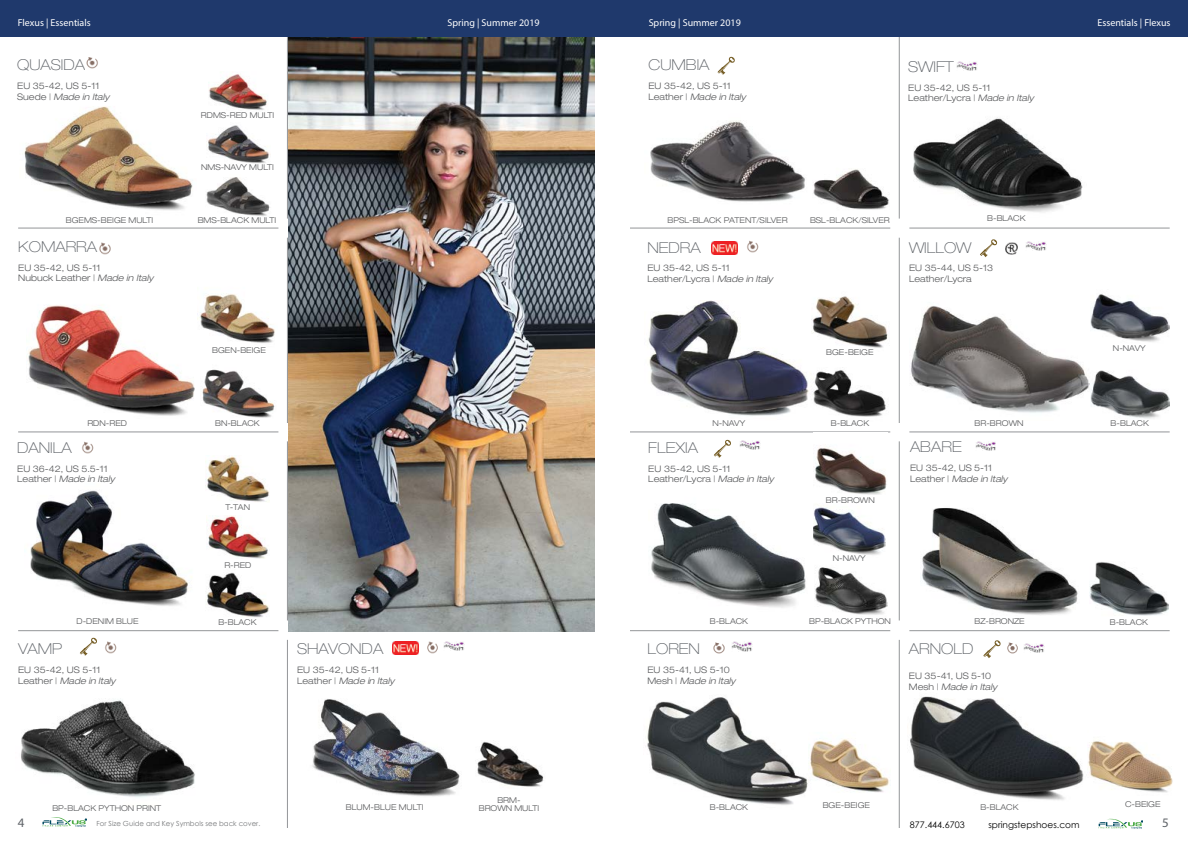
<style>
.page{position:relative;width:1188px;height:846px;background:#fff}
.page>*{position:absolute;margin:0;border:0;box-sizing:border-box;transform-origin:0 0}
.t1{font:100 expanded 15px "Helvetica Neue LT Pro";color:#5d6166}
.t2{font:13px "Myriad Pro";color:#5d6166}
.t3{font:10px "Myriad Pro";color:#fff}
.t4{font:300 expanded 9px/10.8px "Helvetica Neue LT Pro";color:#58595b}
.t5{font:9px "Century Gothic";color:#000}
.t6{font:300 expanded 8px/8px "Helvetica Neue LT Pro";color:#58595b;text-align:center}
.t7{font:7px "Century Gothic";color:#757779}
.s1{font-style:italic}
</style>
<div class="page">
<hr style="left:899px;top:18px;width:1px;height:201px;background:#939598">
<hr style="left:630px;top:228px;width:260px;height:1px;background:#939598">
<hr style="left:630px;top:432px;width:260px;height:1px;background:#939598">
<hr style="left:630px;top:631px;width:260px;height:1px;background:#939598">
<hr style="left:909px;top:228px;width:261px;height:1px;background:#939598">
<hr style="left:909px;top:432px;width:261px;height:1px;background:#939598">
<hr style="left:909px;top:631px;width:261px;height:1px;background:#939598">
<hr style="left:899px;top:238px;width:1px;height:185px;background:#939598">
<hr style="left:899px;top:441px;width:1px;height:179px;background:#939598">
<hr style="left:899px;top:640px;width:1px;height:188px;background:#939598">
<hr style="left:287px;top:18px;width:1px;height:201px;background:#939598">
<hr style="left:18px;top:228px;width:260px;height:1px;background:#939598">
<hr style="left:18px;top:432px;width:260px;height:1px;background:#939598">
<hr style="left:18px;top:631px;width:260px;height:1px;background:#939598">
<hr style="left:298px;top:631px;width:260px;height:1px;background:#939598">
<hr style="left:287px;top:238px;width:1px;height:185px;background:#939598">
<hr style="left:287px;top:441px;width:1px;height:179px;background:#939598">
<hr style="left:287px;top:640px;width:1px;height:188px;background:#939598">
<img style="left:288px;top:36px;width:307px;height:595px">
<img style="left:911px;top:257px;width:178px;height:156px">
<img style="left:1090px;top:370px;width:79px;height:49px">
<img style="left:1091px;top:294px;width:79px;height:48px">
<img style="left:1026px;top:242px;width:21px;height:9px">
<svg style="left:1005px;top:242px;width:13px;height:13px"></svg>
<svg style="left:980px;top:239px;width:17px;height:18px"></svg>
<img style="left:815px;top:567px;width:73px;height:48px">
<img style="left:649px;top:503px;width:158px;height:129px">
<img style="left:813px;top:504px;width:72px;height:51px">
<img style="left:815px;top:448px;width:72px;height:47px">
<img style="left:740px;top:440px;width:21px;height:9px">
<svg style="left:714px;top:440px;width:17px;height:18px"></svg>
<img style="left:21px;top:700px;width:174px;height:97px">
<img style="left:105px;top:641px;width:12px;height:13px">
<svg style="left:80px;top:638px;width:17px;height:18px"></svg>
<img style="left:30px;top:490px;width:162px;height:116px">
<img style="left:207px;top:572px;width:62px;height:45px">
<img style="left:208px;top:515px;width:60px;height:44px">
<img style="left:207px;top:456px;width:62px;height:46px">
<img style="left:82px;top:441px;width:12px;height:13px">
<img style="left:922px;top:508px;width:156px;height:107px">
<img style="left:1089px;top:562px;width:80px;height:54px">
<img style="left:975px;top:442px;width:21px;height:9px">
<img style="left:909px;top:66px;width:178px;height:163px">
<img style="left:957px;top:61px;width:21px;height:9px">
<img style="left:26px;top:305px;width:169px;height:128px">
<img style="left:197px;top:293px;width:78px;height:50px">
<img style="left:202px;top:369px;width:73px;height:49px">
<img style="left:99px;top:242px;width:12px;height:13px">
<img style="left:731px;top:642px;width:21px;height:9px">
<img style="left:647px;top:697px;width:161px;height:108px">
<img style="left:808px;top:739px;width:81px;height:53px">
<img style="left:713px;top:642px;width:12px;height:12px">
<img style="left:19px;top:106px;width:178px;height:123px">
<img style="left:206px;top:177px;width:64px;height:39px">
<img style="left:208px;top:125px;width:62px;height:38px">
<img style="left:208px;top:74px;width:59px;height:36px">
<img style="left:86px;top:57px;width:12px;height:12px">
<img style="left:312px;top:699px;width:148px;height:98px">
<img style="left:392px;top:642px;width:26px;height:12px">
<img style="left:477px;top:741px;width:67px;height:46px">
<img style="left:427px;top:641px;width:11px;height:13px">
<img style="left:443px;top:641px;width:21px;height:9px">
<img style="left:645px;top:71px;width:165px;height:158px">
<img style="left:813px;top:169px;width:76px;height:41px">
<svg style="left:718px;top:57px;width:17px;height:18px"></svg>
<img style="left:814px;top:296px;width:74px;height:52px">
<img style="left:711px;top:242px;width:26px;height:12px">
<img style="left:811px;top:370px;width:78px;height:63px">
<img style="left:648px;top:301px;width:166px;height:122px">
<img style="left:747px;top:240px;width:12px;height:13px">
<img style="left:910px;top:652px;width:174px;height:148px">
<img style="left:1088px;top:741px;width:85px;height:52px">
<img style="left:1023px;top:643px;width:21px;height:9px">
<img style="left:1006px;top:642px;width:13px;height:16px">
<svg style="left:983px;top:640px;width:18px;height:18px"></svg>
<div style="left:0;top:0;width:594px;height:36px;background:#1f396c"></div>
<div style="left:594px;top:0;width:594px;height:36px;background:#1f396c"></div>
<svg style="left:42px;top:817px;width:45px;height:10px"></svg>
<svg style="left:1099px;top:819px;width:44px;height:10px"></svg>
<p class="t3" style="left:18px;top:17px;width:74px">Flexus | Essentials</p>
<p class="t3" style="left:448px;top:17px;width:93px">Spring | Summer 2019</p>
<p class="t3" style="left:649px;top:17px;width:94px">Spring | Summer 2019</p>
<p class="t3" style="left:1098px;top:17px;width:74px">Essentials | Flexus</p>
<h1 class="t1" style="left:17px;top:56px;width:69px">QUASIDA</h1>
<p class="t4" style="left:17px;top:80px;width:94px">EU 35-42, US 5-11<br>Suede | <span class="s1">Made in Italy</span></p>
<h1 class="t1" style="left:648px;top:56px;width:63px">CUMBIA</h1>
<p class="t4" style="left:648px;top:80px;width:99px">EU 35-42, US 5-11<br>Leather | <span class="s1">Made in Italy</span></p>
<h1 class="t1" style="left:908px;top:58px;width:47px">SWIFT</h1>
<p class="t4" style="left:908px;top:82px;width:127px">EU 35-42, US 5-11<br>Leather/Lycra | <span class="s1">Made in Italy</span></p>
<p class="t6" style="left:201px;top:111px;width:75px">RDMS-RED MULTI</p>
<p class="t6" style="left:201px;top:163px;width:74px">NMS-NAVY MULTI</p>
<p class="t6" style="left:66px;top:216px;width:89px">BGEMS-BEIGE MULTI</p>
<h1 class="t1" style="left:18px;top:238px;width:80px">KOMARRA</h1>
<p class="t4" style="left:18px;top:262px;width:137px">EU 35-42, US 5-11<br>Nubuck Leather | <span class="s1">Made in Italy</span></p>
<p class="t6" style="left:198px;top:216px;width:80px">BMS-BLACK MULTI</p>
<p class="t6" style="left:667px;top:216px;width:122px">BPSL-BLACK PATENT/SILVER</p>
<p class="t6" style="left:810px;top:216px;width:81px">BSL-BLACK/SILVER</p>
<h1 class="t1" style="left:647px;top:238px;width:55px">NEDRA</h1>
<p class="t4" style="left:647px;top:263px;width:127px">EU 35-42, US 5-11<br>Leather/Lycra | <span class="s1">Made in Italy</span></p>
<p class="t6" style="left:987px;top:214px;width:40px">B-BLACK</p>
<h1 class="t1" style="left:909px;top:238px;width:64px">WILLOW</h1>
<p class="t4" style="left:909px;top:263px;width:86px">EU 35-44, US 5-13<br>Leather/Lycra</p>
<p class="t6" style="left:212px;top:346px;width:55px">BGEN-BEIGE</p>
<p class="t6" style="left:826px;top:348px;width:49px">BGE-BEIGE</p>
<p class="t6" style="left:1113px;top:344px;width:34px">N-NAVY</p>
<p class="t6" style="left:87px;top:419px;width:41px">RDN-RED</p>
<p class="t6" style="left:215px;top:419px;width:46px">BN-BLACK</p>
<p class="t6" style="left:713px;top:419px;width:34px">N-NAVY</p>
<p class="t6" style="left:831px;top:419px;width:40px">B-BLACK</p>
<p class="t6" style="left:975px;top:419px;width:50px">BR-BROWN</p>
<p class="t6" style="left:1111px;top:419px;width:40px">B-BLACK</p>
<h1 class="t1" style="left:17px;top:438px;width:56px">DANILA</h1>
<p class="t4" style="left:17px;top:463px;width:99px">EU 36-42, US 5.5-11<br>Leather | <span class="s1">Made in Italy</span></p>
<h1 class="t1" style="left:648px;top:439px;width:51px">FLEXIA</h1>
<p class="t4" style="left:648px;top:463px;width:127px">EU 35-42, US 5-11<br>Leather/Lycra | <span class="s1">Made in Italy</span></p>
<h1 class="t1" style="left:910px;top:438px;width:53px">ABARE</h1>
<p class="t4" style="left:910px;top:463px;width:99px">EU 35-42, US 5-11<br>Leather | <span class="s1">Made in Italy</span></p>
<p class="t6" style="left:225px;top:503px;width:26px">T-TAN</p>
<p class="t6" style="left:826px;top:496px;width:50px">BR-BROWN</p>
<p class="t6" style="left:224px;top:561px;width:29px">R-RED</p>
<p class="t6" style="left:833px;top:555px;width:34px">N-NAVY</p>
<p class="t6" style="left:76px;top:617px;width:64px">D-DENIM BLUE</p>
<p class="t6" style="left:218px;top:618px;width:40px">B-BLACK</p>
<p class="t6" style="left:710px;top:617px;width:40px">B-BLACK</p>
<p class="t6" style="left:809px;top:617px;width:83px">BP-BLACK PYTHON</p>
<p class="t6" style="left:974px;top:617px;width:52px">BZ-BRONZE</p>
<p class="t6" style="left:1110px;top:618px;width:40px">B-BLACK</p>
<h1 class="t1" style="left:18px;top:640px;width:46px">VAMP</h1>
<p class="t4" style="left:18px;top:664px;width:99px">EU 35-42, US 5-11<br>Leather | <span class="s1">Made in Italy</span></p>
<h1 class="t1" style="left:297px;top:640px;width:88px">SHAVONDA</h1>
<p class="t4" style="left:297px;top:665px;width:99px">EU 35-42, US 5-11<br>Leather | <span class="s1">Made in Italy</span></p>
<h1 class="t1" style="left:647px;top:640px;width:54px">LOREN</h1>
<p class="t4" style="left:647px;top:664px;width:90px">EU 35-41, US 5-10<br>Mesh | <span class="s1">Made in Italy</span></p>
<h1 class="t1" style="left:909px;top:640px;width:66px">ARNOLD</h1>
<p class="t4" style="left:909px;top:670px;width:90px">EU 35-41, US 5-10<br>Mesh | <span class="s1">Made in Italy</span></p>
<p class="t6" style="left:52px;top:804px;width:110px">BP-BLACK PYTHON PRINT</p>
<p class="t6" style="left:346px;top:803px;width:79px">BLUM-BLUE MULTI</p>
<p class="t6" style="left:479px;top:796px;width:62px">BRM-<br>BROWN MULTI</p>
<p class="t6" style="left:710px;top:804px;width:40px">B-BLACK</p>
<p class="t6" style="left:823px;top:801px;width:49px">BGE-BEIGE</p>
<p class="t6" style="left:980px;top:803px;width:40px">B-BLACK</p>
<p class="t6" style="left:1125px;top:800px;width:37px">C-BEIGE</p>
<h2 class="t2" style="left:18px;top:815px;width:8px">4</h2>
<p class="t5" style="left:910px;top:818px;width:56px">877.444.6703</p>
<p class="t5" style="left:988px;top:818px;width:93px">springstepshoes.com</p>
<h2 class="t2" style="left:1162px;top:815px;width:8px">5</h2>
<p class="t7" style="left:97px;top:819px;width:165px">For Size Guide and Key Symbols see back cover.</p>
</div>
